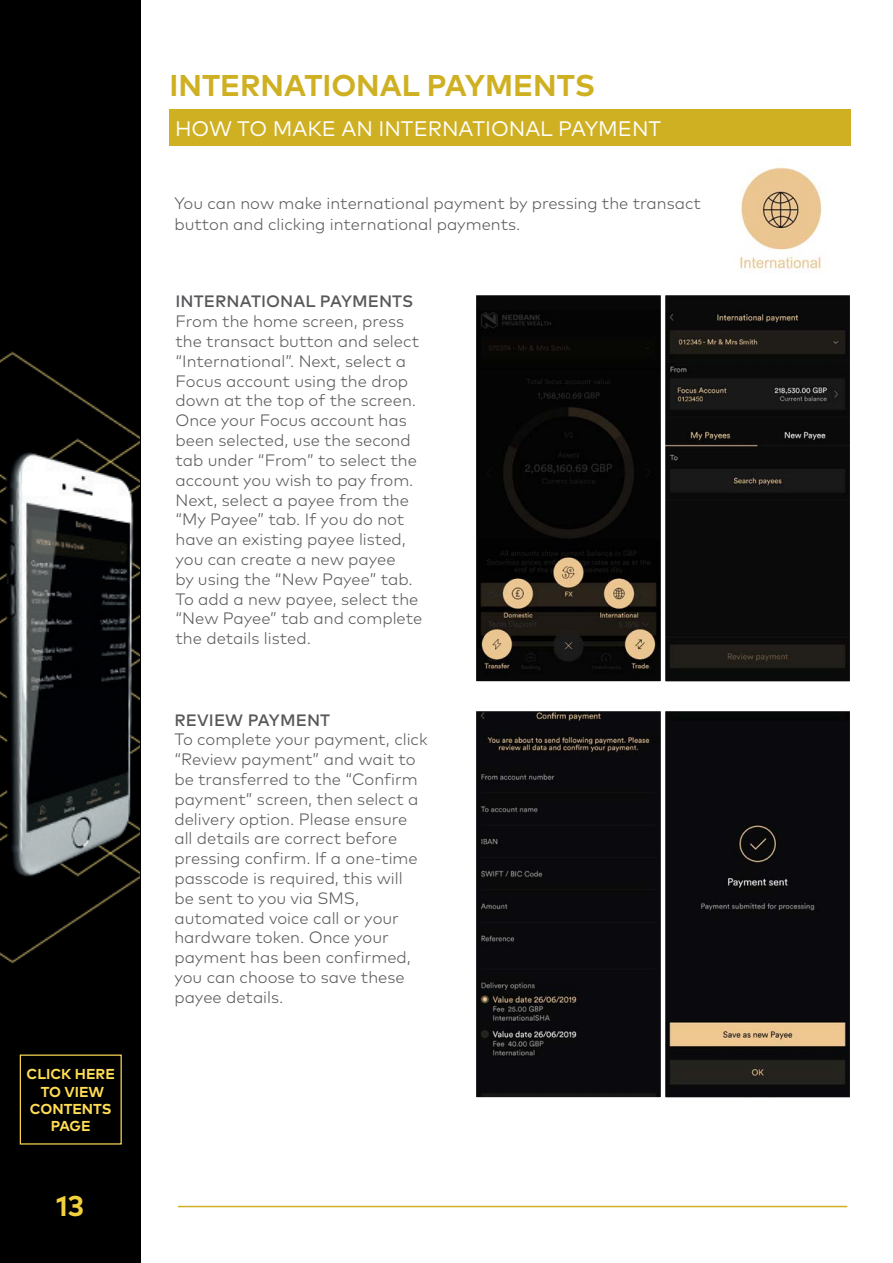
<style>
.page{position:relative;width:893px;height:1263px;background:#fff}
.page>*{position:absolute;margin:0;border:0;box-sizing:border-box;transform-origin:0 0}
.t1{font:700 30px "Mark OT";color:#cfb023}
.t2{font:700 28.5px "Mark OT";color:#f2d13d}
.t3{font:21px "Mark OT";color:#fff}
.t4{font:300 16.5px/19.8px "Mark OT";color:#57585a}
.t5{font:500 16.5px "Mark OT";letter-spacing:.005em;color:#57585a}
.t6{font:700 14.4px "Mark OT";color:#ffdd54}
</style>
<div class="page">
<div style="left:0;top:0;width:140px;height:1263px;background:#000"></div>
<img style="left:0;top:351px;width:139px;height:794px">
<hr style="left:178px;top:1206px;width:669px;height:1px;background:#cfb023">
<div style="left:170px;top:110px;width:681px;height:36px;background:#cfb023"></div>
<img style="left:666px;top:296px;width:183px;height:384px">
<div style="left:662px;top:292px;width:191px;height:392px;border:3px solid #fff"></div>
<img style="left:666px;top:712px;width:183px;height:384px">
<div style="left:662px;top:708px;width:191px;height:392px;border:3px solid #fff"></div>
<img style="left:477px;top:296px;width:183px;height:384px">
<div style="left:473px;top:292px;width:191px;height:392px;border:3px solid #fff"></div>
<img style="left:477px;top:712px;width:183px;height:384px">
<div style="left:473px;top:708px;width:191px;height:392px;border:3px solid #fff"></div>
<img style="left:738px;top:167px;width:84px;height:106px">
<p class="t6" style="left:26px;top:1065px;width:90px">CLICK HERE</p>
<p class="t6" style="left:41px;top:1082px;width:65px">TO VIEW</p>
<p class="t6" style="left:30px;top:1099px;width:83px">CONTENTS</p>
<p class="t6" style="left:51px;top:1117px;width:41px">PAGE</p>
<p class="t2" style="left:56px;top:1187px;width:29px">13</p>
<p class="t1" style="left:170px;top:66px;width:427px">INTERNATIONAL PAYMENTS</p>
<p class="t3" style="left:175px;top:116px;width:488px">HOW TO MAKE AN INTERNATIONAL PAYMENT</p>
<p class="t4" style="left:174px;top:193px;width:528px;line-height:21px">You can now make international payment by pressing the transact button and clicking international payments.</p>
<p class="t5" style="left:176px;top:291px;width:239px">INTERNATIONAL PAYMENTS</p>
<p class="t4" style="left:176px;top:311px;width:230px">From the home screen, press</p>
<p class="t4" style="left:176px;top:331px;width:245px">the transact button and select</p>
<p class="t4" style="left:176px;top:351px;width:232px">“International”. Next, select a</p>
<p class="t4" style="left:176px;top:371px;width:234px">Focus account using the drop</p>
<p class="t4" style="left:176px;top:391px;width:242px">down at the top of the screen.</p>
<p class="t4" style="left:176px;top:410px;width:233px">Once your Focus account has</p>
<p class="t4" style="left:176px;top:430px;width:237px">been selected, use the second</p>
<p class="t4" style="left:176px;top:450px;width:243px">tab under “From” to select the</p>
<p class="t4" style="left:176px;top:470px;width:240px">account you wish to pay from.</p>
<p class="t4" style="left:176px;top:490px;width:235px">Next, select a payee from the</p>
<p class="t4" style="left:176px;top:509px;width:230px">“My Payee” tab. If you do not</p>
<p class="t4" style="left:176px;top:529px;width:232px">have an existing payee listed,</p>
<p class="t4" style="left:176px;top:549px;width:222px">you can create a new payee</p>
<p class="t4" style="left:176px;top:569px;width:239px">by using the “New Payee” tab.</p>
<p class="t4" style="left:176px;top:589px;width:244px">To add a new payee, select the</p>
<p class="t4" style="left:176px;top:608px;width:248px">“New Payee” tab and complete</p>
<p class="t4" style="left:176px;top:628px;width:137px">the details listed.</p>
<p class="t5" style="left:174px;top:709px;width:157px">REVIEW PAYMENT</p>
<p class="t4" style="left:174px;top:730px;width:255px">To complete your payment, click</p>
<p class="t4" style="left:174px;top:749px;width:243px">“Review payment” and wait to</p>
<p class="t4" style="left:174px;top:769px;width:245px">be transferred to the “Confirm</p>
<p class="t4" style="left:174px;top:789px;width:245px">payment” screen, then select a</p>
<p class="t4" style="left:174px;top:809px;width:235px">delivery option. Please ensure</p>
<p class="t4" style="left:174px;top:829px;width:224px">all details are correct before</p>
<p class="t4" style="left:174px;top:848px;width:245px">pressing confirm. If a one-time</p>
<p class="t4" style="left:174px;top:868px;width:230px">passcode is required, this will</p>
<p class="t4" style="left:174px;top:888px;width:226px">be sent to you via SMS, automated voice call or your hardware token. Once your</p>
<p class="t4" style="left:174px;top:947px;width:238px">payment has been confirmed,</p>
<p class="t4" style="left:174px;top:967px;width:232px">you can choose to save these</p>
<p class="t4" style="left:174px;top:987px;width:111px">payee details.</p>
</div>
